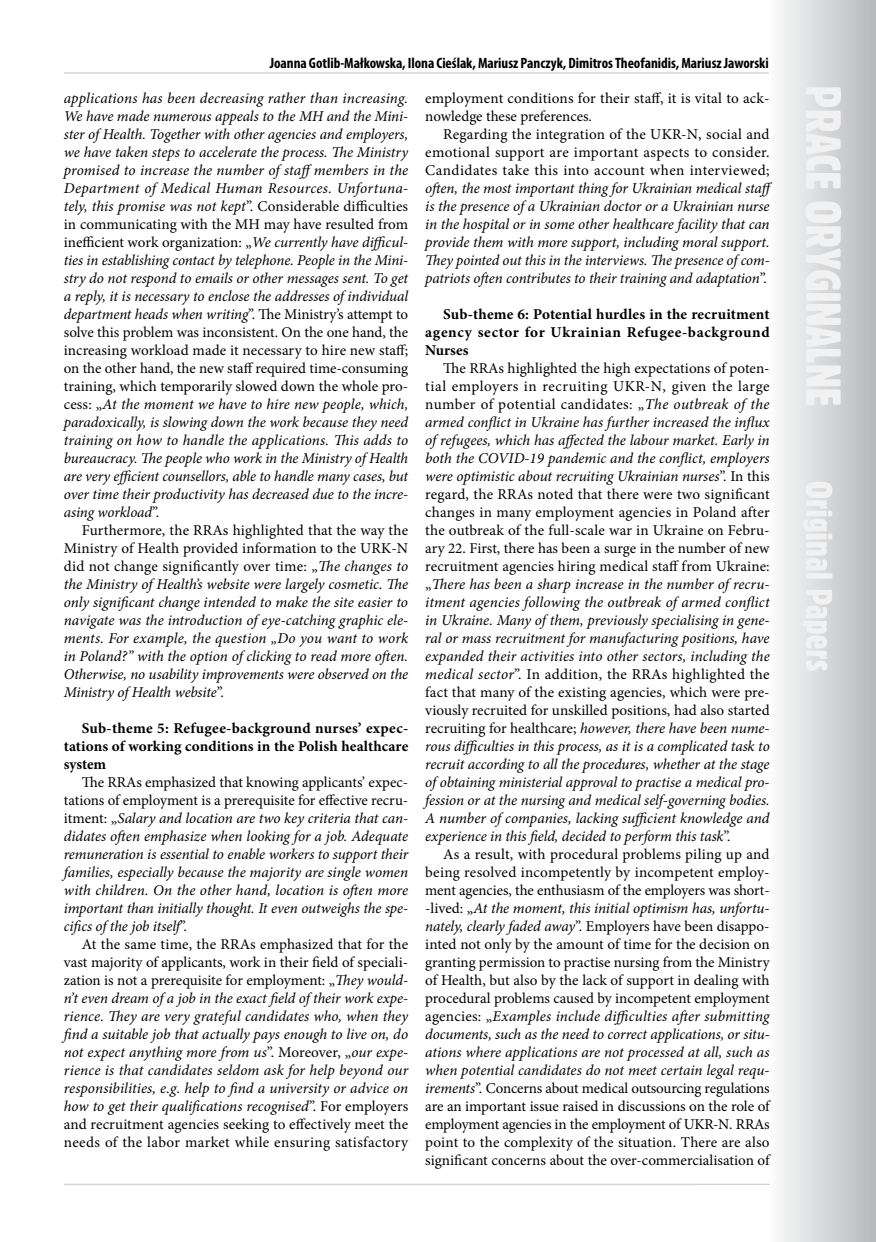
<style>
.page{position:relative;width:876px;height:1242px;background:#fff}
.page>*{position:absolute;margin:0;border:0;box-sizing:border-box;transform-origin:0 0}
.t1{font:italic 15px/18px "Minion Pro";letter-spacing:-.005em;color:#000;text-align:justify}
.t2{font:15px/18px "Minion Pro";letter-spacing:.005em;color:#000;text-align:justify}
.t3{font:700 15px/18px "Minion Pro";letter-spacing:.01em;color:#000;text-align:justify}
.t4{font:700 condensed 15px "Myriad Pro";letter-spacing:-.005em;color:#000}
.s1{font-style:normal}
.s2{font-style:italic}
</style>
<div class="page">
<svg style="left:780px;top:0;width:96px;height:1242px;background:#d3d4d6"></svg>
<svg style="left:803px;top:87px;width:38px;height:584px"></svg>
<hr style="left:64px;top:1183px;width:706px;height:2px;background:#d1d3d4">
<hr style="left:64px;top:72px;width:705px;height:2px;background:#d1d3d4">
<p class="t4" style="left:270px;top:54px;width:500px">Joanna Gotlib-Małkowska, Ilona Cieślak, Mariusz Panczyk, Dimitros Theofanidis, Mariusz Jaworski</p>
<p class="t1" style="left:64px;top:89px;width:346px">applications has been decreasing rather than increasing.<br>We have made numerous appeals to the MH and the Mini&shy;ster of Health. Together with other agencies and employers, we have taken steps to accelerate the process. The Ministry promised to increase the number of staff members in the Department of Medical Human Resources. Unfortuna&shy;tely, this promise was not kept<span class="s1">”. Considerable difficulties in communicating with the MH may have resulted from inefficient work organization: „</span>We currently have difficul&shy;ties in establishing contact by telephone. People in the Mini&shy;stry do not respond to emails or other messages sent. To get a reply, it is necessary to enclose the addresses of individual department heads when writing<span class="s1">”. The Ministry’s attempt to solve this problem was inconsistent. On the one hand, the increasing workload made it necessary to hire new staff; on the other hand, the new staff required time-consuming training, which temporarily slowed down the whole pro&shy;cess: „</span>At the moment we have to hire new people, which, paradoxically, is slowing down the work because they need training on how to handle the applications. This adds to bureaucracy. The people who work in the Ministry of Health are very efficient counsellors, able to handle many cases, but over time their productivity has decreased due to the incre&shy;asing workload<span class="s1">”.</span></p>
<p class="t1" style="left:64px;top:521px;width:346px;text-indent:18px"><span class="s1">Furthermore, the RRAs highlighted that the way the Ministry of Health provided information to the URK-N did not change significantly over time: „</span>The changes to the Ministry of Health’s website were largely cosmetic. The only significant change intended to make the site easier to navigate was the introduction of eye-catching graphic ele&shy;ments. For example, the question „Do you want to work in Poland?” with the option of clicking to read more often.<br>Otherwise, no usability improvements were observed on the Ministry of Health website<span class="s1">”.</span></p>
<p class="t3" style="left:64px;top:719px;width:346px;text-indent:18px">Sub-theme 5: Refugee-background nurses’ expec&shy;tations of working conditions in the Polish healthcare system</p>
<p class="t1" style="left:64px;top:773px;width:346px;text-indent:18px"><span class="s1">The RRAs emphasized that knowing applicants’ expec&shy;tations of employment is a prerequisite for effective recru&shy;itment: „</span>Salary and location are two key criteria that can&shy;didates often emphasize when looking for a job. Adequate remuneration is essential to enable workers to support their families, especially because the majority are single women with children. On the other hand, location is often more important than initially thought. It even outweighs the spe&shy;cifics of the job itself<span class="s1">”.</span></p>
<p class="t1" style="left:64px;top:935px;width:346px;text-indent:18px"><span class="s1">At the same time, the RRAs emphasized that for the vast majority of applicants, work in their field of speciali&shy;zation is not a prerequisite for employment: „</span>They would&shy;n’t even dream of a job in the exact field of their work expe&shy;rience. They are very grateful candidates who, when they find a suitable job that actually pays enough to live on, do not expect anything more from us<span class="s1">”. Moreover, „</span>our expe&shy;rience is that candidates seldom ask for help beyond our responsibilities, e.g. help to find a university or advice on how to get their qualifications recognised<span class="s1">”. For employers and recruitment agencies seeking to effectively meet the needs of the labor market while ensuring satisfactory</span></p>
<p class="t2" style="left:425px;top:89px;width:346px">employment conditions for their staff, it is vital to ack&shy;nowledge these preferences.</p>
<p class="t2" style="left:425px;top:125px;width:346px;text-indent:18px">Regarding the integration of the UKR-N, social and emotional support are important aspects to consider.<br>Candidates take this into account when interviewed;</p>
<p class="t1" style="left:425px;top:179px;width:351px;text-align:left">often, the most important thing for Ukrainian medical staff is the presence of a Ukrainian doctor or a Ukrainian nurse in the hospital or in some other healthcare facility that can provide them with more support, including moral support.<br>They pointed out this in the interviews. The presence of com&shy;patriots often contributes to their training and adaptation<span class="s1">”.</span></p>
<p class="t3" style="left:425px;top:305px;width:346px;text-indent:18px">Sub-theme 6: Potential hurdles in the recruitment agency sector for Ukrainian Refugee-background Nurses</p>
<p class="t1" style="left:425px;top:359px;width:346px;text-indent:18px"><span class="s1">The RRAs highlighted the high expectations of poten&shy;tial employers in recruiting UKR-N, given the large number of potential candidates: „</span>The outbreak of the armed conflict in Ukraine has further increased the influx of refugees, which has affected the labour market. Early in both the COVID-19 pandemic and the conflict, employers were optimistic about recruiting Ukrainian nurses<span class="s1">”. In this regard, the RRAs noted that there were two significant changes in many employment agencies in Poland after the outbreak of the full-scale war in Ukraine on Febru&shy;ary 22. First, there has been a surge in the number of new recruitment agencies hiring medical staff from Ukraine: „</span>There has been a sharp increase in the number of recru&shy;itment agencies following the outbreak of armed conflict in Ukraine. Many of them, previously specialising in gene&shy;ral or mass recruitment for manufacturing positions, have expanded their activities into other sectors, including the medical sector<span class="s1">”. In addition, the RRAs highlighted the fact that many of the existing agencies, which were pre&shy;viously recruited for unskilled positions, had also started recruiting for healthcare;</span> however, there have been nume&shy;rous difficulties in this process, as it is a complicated task to recruit according to all the procedures, whether at the stage of obtaining ministerial approval to practise a medical pro&shy;fession or at the nursing and medical self-governing bodies.<br>A number of companies, lacking sufficient knowledge and experience in this field, decided to perform this task<span class="s1">”.</span></p>
<p class="t2" style="left:425px;top:845px;width:346px;text-indent:18px">As a result, with procedural problems piling up and being resolved incompetently by incompetent employ&shy;ment agencies, the enthusiasm of the employers was short--lived: „<span class="s2">At the moment, this initial optimism has, unfortu&shy;nately, clearly faded away</span>”. Employers have been disappo&shy;inted not only by the amount of time for the decision on granting permission to practise nursing from the Ministry of Health, but also by the lack of support in dealing with procedural problems caused by incompetent employment agencies: „<span class="s2">Examples include difficulties after submitting documents, such as the need to correct applications, or situ&shy;ations where applications are not processed at all, such as when potential candidates do not meet certain legal requ&shy;irements</span>”. Concerns about medical outsourcing regulations are an important issue raised in discussions on the role of employment agencies in the employment of UKR-N. RRAs point to the complexity of the situation. There are also significant concerns about the over-commercialisation of</p>
</div>
